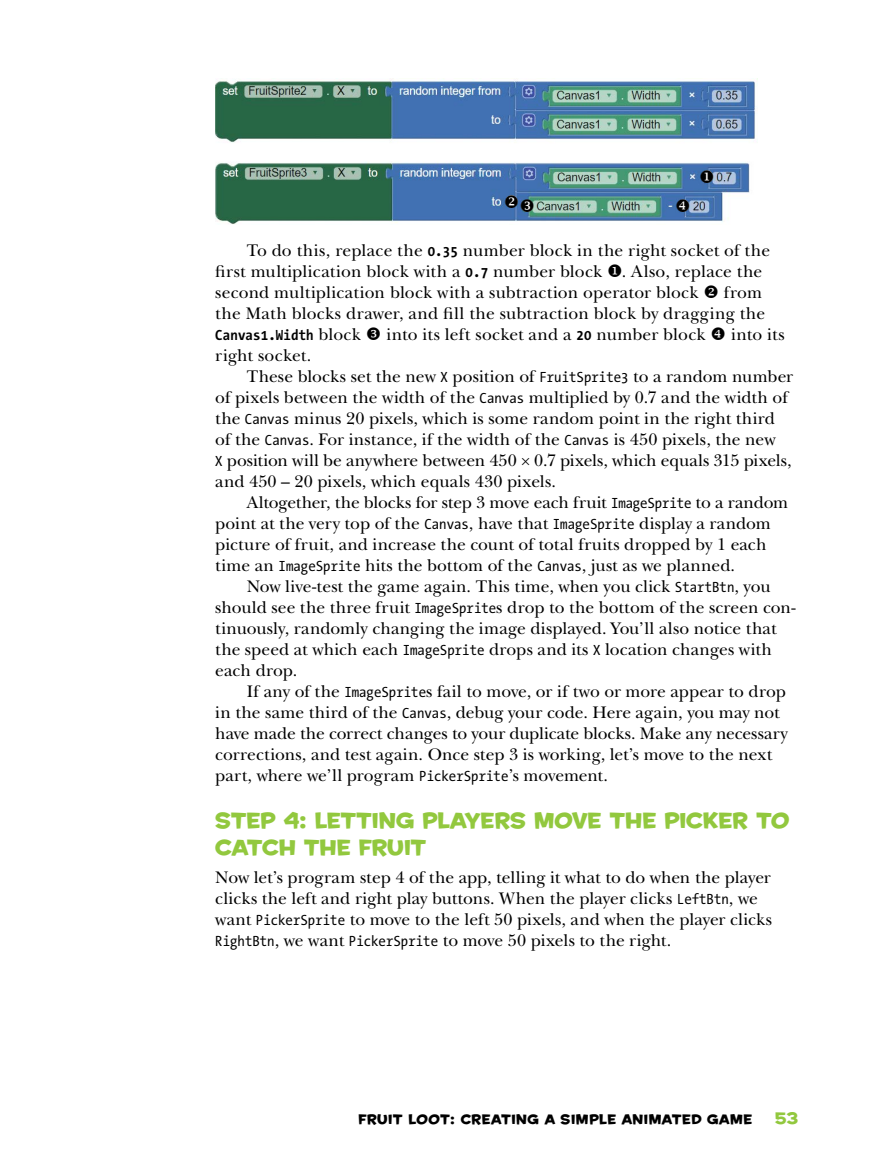
<style>
.page{position:relative;width:882px;height:1166px;background:#fff}
.page>*{position:absolute;margin:0;border:0;box-sizing:border-box;transform-origin:0 0}
.t1{font:21px/26.2px "Housearama Kingpin";letter-spacing:-.005em;color:#92c83e}
.t2{font:17.5px/21px "New Baskerville";letter-spacing:.005em;color:#000}
.t3{font:15.75px "Housearama Kingpin";color:#92c83e}
.t4{font:700 14.88px "The Sans Mono Condensed";letter-spacing:.01em;color:#000}
.t5{font:13.12px "Housearama Kingpin";letter-spacing:.035em;color:#000}
.s1{font-family:"The Sans Mono Condensed";font-weight:700;font-size:14.88px}
.s2{font-family:"New Baskerville";font-weight:400;font-size:17.5px}
.s3{font-family:"The Sans Mono Condensed";font-size:14.88px}
</style>
<div class="page">
<img style="left:215px;top:81px;width:541px;height:143px">
<svg style="left:701px;top:170px;width:12px;height:13px"></svg>
<svg style="left:505px;top:195px;width:29px;height:17px"></svg>
<svg style="left:677px;top:199px;width:12px;height:13px"></svg>
<p class="t2" style="left:215px;top:240px;width:556px;text-indent:32px">To do this, replace the <span class="s1">0.35</span> number block in the right socket of the first multiplication block with a <span class="s1">0.7</span> number block ◆. Also, replace the second multiplication block with a subtraction operator block ❖ from the Math blocks drawer, and fill the subtraction block by dragging the</p>
<p class="t4" style="left:215px;top:327px;width:147px">Canvas1.Width <span class="s2">block</span></p>
<p class="t2" style="left:386px;top:324px;width:321px">into its left socket and a <span class="s1">20</span> number block</p>
<p class="t2" style="left:731px;top:324px;width:55px">into its</p>
<p class="t2" style="left:215px;top:345px;width:98px">right socket.</p>
<p class="t2" style="left:247px;top:366px;width:548px">These blocks set the new <span class="s3">X</span> position of <span class="s3">FruitSprite3</span> to a random number</p>
<p class="t2" style="left:215px;top:387px;width:574px">of pixels between the width of the <span class="s3">Canvas</span> multiplied by 0.7 and the width of</p>
<p class="t2" style="left:215px;top:408px;width:561px">the <span class="s3">Canvas</span> minus 20 pixels, which is some random point in the right third</p>
<p class="t2" style="left:215px;top:429px;width:562px">of the <span class="s3">Canvas</span>. For instance, if the width of the <span class="s3">Canvas</span> is 450 pixels, the new</p>
<p class="t2" style="left:215px;top:450px;width:578px"><span class="s3">X</span> position will be anywhere between 450 × 0.7 pixels, which equals 315 pixels,</p>
<p class="t2" style="left:215px;top:471px;width:342px">and 450 – 20 pixels, which equals 430 pixels.</p>
<p class="t2" style="left:247px;top:492px;width:543px">Altogether, the blocks for step 3 move each fruit <span class="s3">ImageSprite</span> to a random</p>
<p class="t2" style="left:215px;top:513px;width:557px">point at the very top of the <span class="s3">Canvas</span>, have that <span class="s3">ImageSprite</span> display a random</p>
<p class="t2" style="left:215px;top:534px;width:553px">picture of fruit, and increase the count of total fruits dropped by 1 each</p>
<p class="t2" style="left:215px;top:555px;width:521px">time an <span class="s3">ImageSprite</span> hits the bottom of the <span class="s3">Canvas</span>, just as we planned.</p>
<p class="t2" style="left:247px;top:576px;width:525px">Now live-test the game again. This time, when you click <span class="s3">StartBtn</span>, you</p>
<p class="t2" style="left:215px;top:597px;width:582px">should see the three fruit <span class="s3">ImageSprite</span>s drop to the bottom of the screen con-</p>
<p class="t2" style="left:215px;top:618px;width:563px">tinuously, randomly changing the image displayed. You’ll also notice that</p>
<p class="t2" style="left:215px;top:639px;width:558px">the speed at which each <span class="s3">ImageSprite</span> drops and its <span class="s3">X</span> location changes with</p>
<p class="t2" style="left:215px;top:660px;width:84px">each drop.</p>
<p class="t2" style="left:247px;top:681px;width:541px">If any of the <span class="s3">ImageSprite</span>s fail to move, or if two or more appear to drop</p>
<p class="t2" style="left:215px;top:702px;width:566px">in the same third of the <span class="s3">Canvas</span>, debug your code. Here again, you may not</p>
<p class="t2" style="left:215px;top:723px;width:574px">have made the correct changes to your duplicate blocks. Make any necessary</p>
<p class="t2" style="left:215px;top:744px;width:559px">corrections, and test again. Once step 3 is working, let’s move to the next</p>
<p class="t2" style="left:215px;top:765px;width:394px">part, where we’ll program <span class="s3">PickerSprite</span>’s movement.</p>
<p class="t1" style="left:215px;top:807px;width:576px">STEP 4: LETTING PLAYERS MOVE THE PICKER TO<br>CATCH THE FRUIT</p>
<p class="t2" style="left:215px;top:866px;width:558px">Now let’s program step 4 of the app, telling it what to do when the player clicks the left and right play buttons. When the player clicks <span class="s3">LeftBtn</span>, we want <span class="s3">PickerSprite</span> to move to the left 50 pixels, and when the player clicks <span class="s3">RightBtn</span>, we want <span class="s3">PickerSprite</span> to move 50 pixels to the right.</p>
<p class="t5" style="left:358px;top:1110px;width:395px">FRUIT LOOT: CREATING A SIMPLE ANIMATED GAME</p>
<p class="t3" style="left:775px;top:1107px;width:25px">53</p>
</div>
